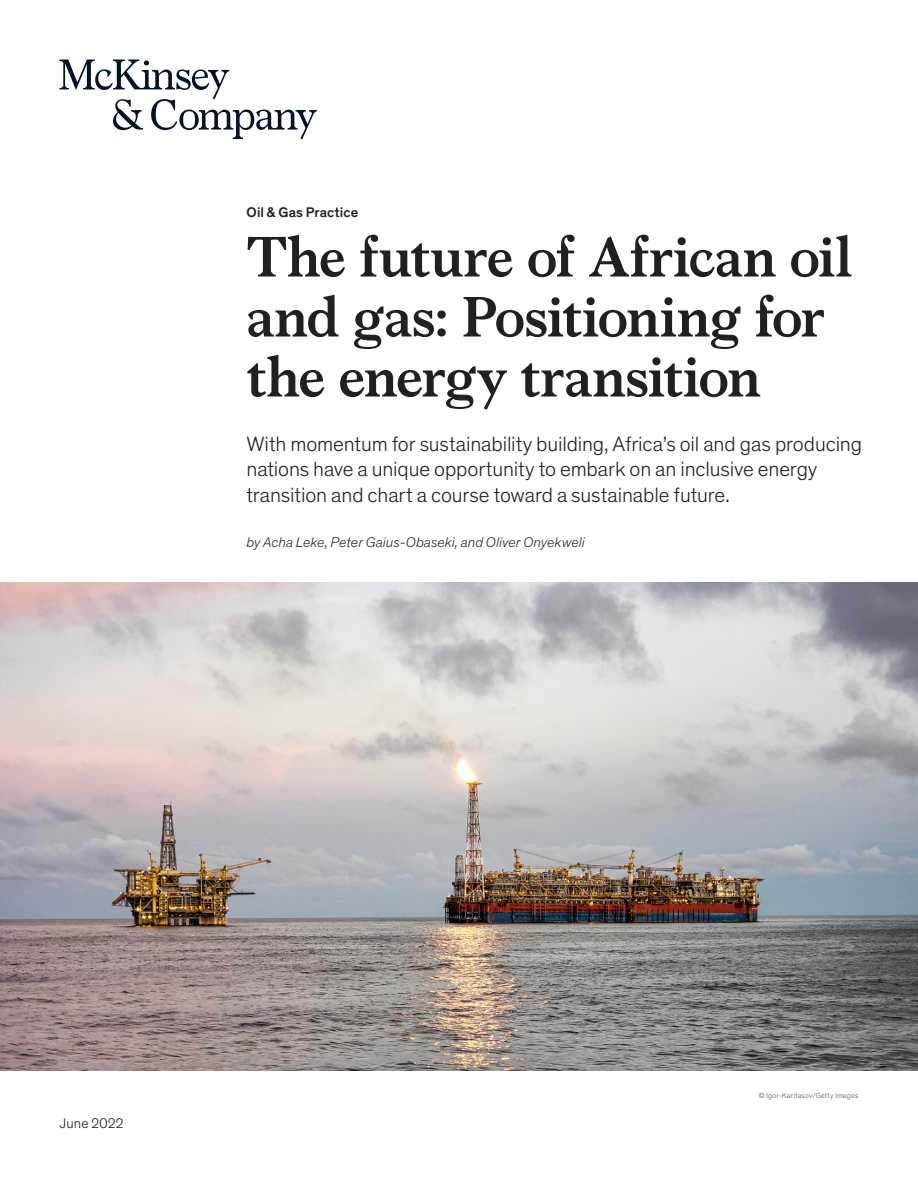
<style>
.page{position:relative;width:918px;height:1188px;background:#fff}
.page>*{position:absolute;margin:0;border:0;box-sizing:border-box;transform-origin:0 0}
.Title_of_article-dee{font:700 57px/60px "Bower";letter-spacing:-.01em;color:#231f20}
.Standfirst-Dek_McKin{font:300 21px/25.5px "Mc Kinsey Sans";letter-spacing:-.005em;color:#231f20}
.Author_byline{font:italic 300 14.25px "Mc Kinsey Sans";letter-spacing:.005em;color:#231f20}
.Eyebrow{font:500 14.25px "Mc Kinsey Sans";letter-spacing:.01em;color:#231f20}
.Cover_date_-_Deep_bl{font:300 14.25px "Mc Kinsey Sans";letter-spacing:.005em;color:#231f20}
.Art_Photo_credit{font:300 7.5px "Mc Kinsey Sans";letter-spacing:.025em;color:#57585a}
</style>
<div class="page">
<img style="left:0;top:582px;width:918px;height:488px">
<svg style="left:60px;top:60px;width:257px;height:79px"></svg>
<p class="Eyebrow" style="left:247px;top:201px;width:114px">Oil &amp; Gas Practice</p>
<p class="Title_of_article-dee" style="left:247px;top:223px;width:607px">The future of African oil and gas: Positioning for the energy transition</p>
<p class="Standfirst-Dek_McKin" style="left:247px;top:430px;width:617px">With momentum for sustainability building, Africa’s oil and gas producing nations have a unique opportunity to embark on an inclusive energy transition and chart a course toward a sustainable future.</p>
<p class="Author_byline" style="left:247px;top:532px;width:340px">by Acha Leke, Peter Gaius-Obaseki, and Oliver Onyekweli</p>
<p class="Cover_date_-_Deep_bl" style="left:60px;top:1113px;width:66px">June 2022</p>
<p class="Art_Photo_credit" style="left:759px;top:1090px;width:101px">© Igor-Kardasov/Getty Images</p>
</div>
